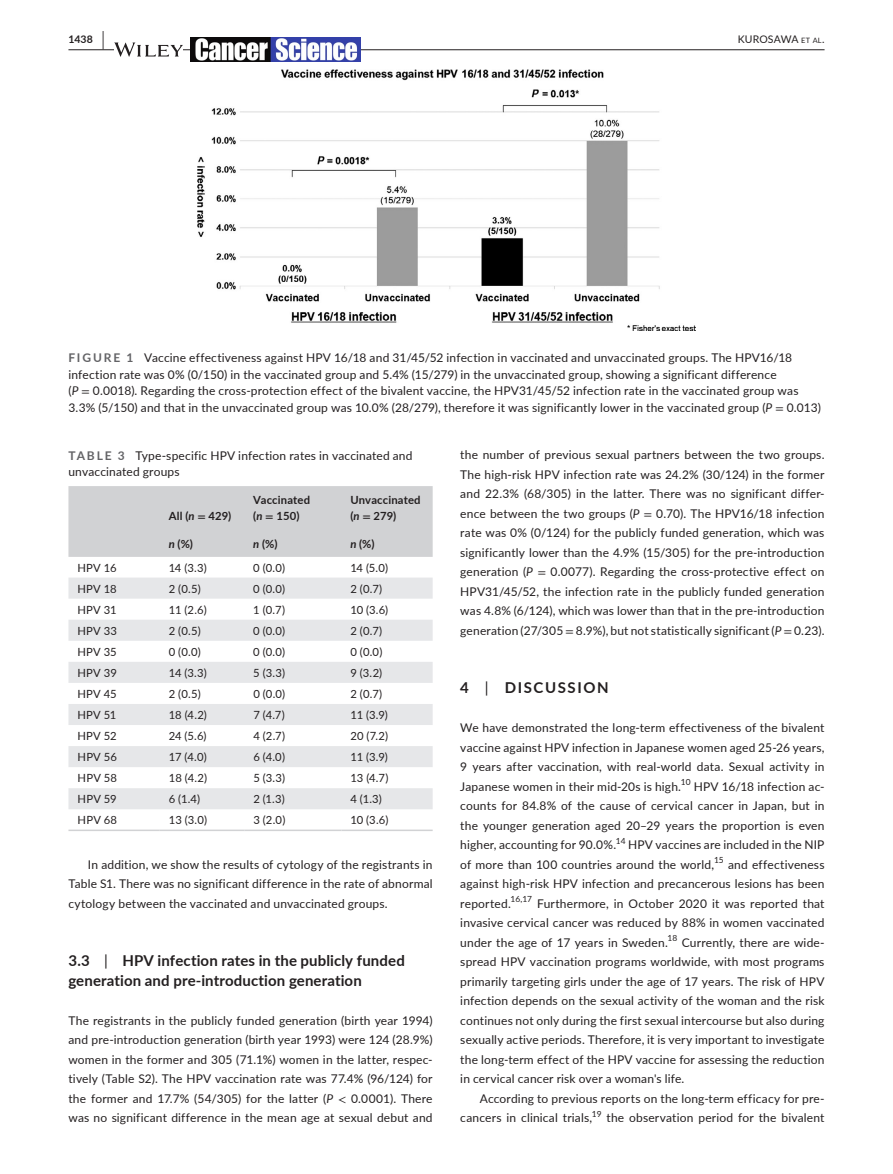
<style>
.page{position:relative;width:893px;height:1174px;background:#fff}
.page>*{position:absolute;margin:0;border:0;box-sizing:border-box;transform-origin:0 0}
.t1{font:700 15px/19.5px "Lato";letter-spacing:.01em;color:#231f20}
.t2{font:700 15px "Lato";letter-spacing:.11em;color:#231f20}
.t3{font:12px/19.5px "Lato";letter-spacing:.015em;color:#231f20;text-align:justify}
.t4{font:11.25px "Lato";letter-spacing:.015em;color:#231f20}
.t5{font:700 11.25px/15.8px "Lato";letter-spacing:.01em;color:#231f20}
.t6{font:10.5px "Lato";letter-spacing:.01em;color:#231f20}
.t7{font:700 10.5px "Lato";color:#231f20}
.t8{font:8.4px "Lato";letter-spacing:-.01em;color:#231f20}
.s1{font-size:19.5px}
.s2{font-size:7.35px}
.s3{font-weight:700;color:#636366}
.s4{font-style:italic}
.s5{font-family:"STIX"}
.s6{font-weight:400}
</style>
<div class="page">
<hr style="left:68px;top:49px;width:756px;height:1px;background:#231f20">
<svg style="left:114px;top:42px;width:69px;height:15px"></svg>
<img style="left:191px;top:38px;width:170px;height:24px">
<img style="left:198px;top:69px;width:497px;height:261px">
<div style="left:68px;top:486px;width:365px;height:71px;background:#d1d2d4"></div>
<svg style="left:68px;top:577px;width:365px;height:232px;fill:#e6e7e9"></svg>
<hr style="left:68px;top:829px;width:92px;height:2px;background:#d1d2d4">
<hr style="left:160px;top:829px;width:84px;height:2px;background:#d1d2d4">
<hr style="left:244px;top:829px;width:97px;height:2px;background:#d1d2d4">
<hr style="left:341px;top:829px;width:92px;height:2px;background:#d1d2d4">
<p class="t7" style="left:68px;top:31px;width:37px">1438 <span class="s1">|</span></p>
<p class="t6" style="left:738px;top:31px;width:88px">KUROSAWA <span class="s2">et al</span>.</p>
<p class="t3" style="left:68px;top:349px;width:754px;line-height:16.5px;text-align:left"><span class="s3">FIGURE 1</span> Vaccine effectiveness against HPV 16/18 and 31/45/52 infection in vaccinated and unvaccinated groups. The HPV16/18 infection rate was 0% (0/150) in the vaccinated group and 5.4% (15/279) in the unvaccinated group, showing a significant difference<br>(<span class="s4">P</span> <span class="s5">=</span> 0.0018). Regarding the cross-protection effect of the bivalent vaccine, the HPV31/45/52 infection rate in the vaccinated group was 3.3% (5/150) and that in the unvaccinated group was 10.0% (28/279), therefore it was significantly lower in the vaccinated group (<span class="s4">P</span> <span class="s5">=</span> 0.013)</p>
<p class="t3" style="left:68px;top:447px;width:346px;line-height:16.5px"><span class="s3">TABLE 3</span> Type-specific HPV infection rates in vaccinated and unvaccinated groups</p>
<p class="t5" style="left:169px;top:507px;width:64px">All (<span class="s4">n</span> <span class="s5">=</span> 429)</p>
<p class="t3" style="left:460px;top:444px;width:366px">the number of previous sexual partners between the two groups.<br>The high-risk HPV infection rate was 24.2% (30/124) in the former and 22.3% (68/305) in the latter. There was no significant differ&shy;ence between the two groups (<span class="s4">P</span> <span class="s5">=</span> 0.70). The HPV16/18 infection rate was 0% (0/124) for the publicly funded generation, which was significantly lower than the 4.9% (15/305) for the pre-introduction generation (<span class="s4">P</span> <span class="s5">=</span> 0.0077). Regarding the cross-protective effect on HPV31/45/52, the infection rate in the publicly funded generation was 4.8% (6/124), which was lower than that in the pre-introduction generation (27/305 <span class="s5">=</span> 8.9%), but not statistically significant (<span class="s4">P</span> <span class="s5">=</span> 0.23).</p>
<p class="t5" style="left:253px;top:492px;width:58px">Vaccinated (<span class="s4">n</span> <span class="s5">=</span> 150)</p>
<p class="t5" style="left:350px;top:492px;width:72px">Unvaccinated (<span class="s4">n</span> <span class="s5">=</span> 279)</p>
<p class="t5" style="left:169px;top:535px;width:26px"><span class="s4">n</span> (%)</p>
<p class="t5" style="left:253px;top:535px;width:26px"><span class="s4">n</span> (%)</p>
<p class="t5" style="left:350px;top:535px;width:26px"><span class="s4">n</span> (%)</p>
<p class="t4" style="left:77px;top:559px;width:41px">HPV 16</p>
<p class="t4" style="left:169px;top:559px;width:39px">14 (3.3)</p>
<p class="t4" style="left:253px;top:559px;width:33px">0 (0.0)</p>
<p class="t4" style="left:350px;top:559px;width:39px">14 (5.0)</p>
<p class="t4" style="left:77px;top:580px;width:41px">HPV 18</p>
<p class="t4" style="left:169px;top:580px;width:33px">2 (0.5)</p>
<p class="t4" style="left:253px;top:580px;width:33px">0 (0.0)</p>
<p class="t4" style="left:350px;top:580px;width:33px">2 (0.7)</p>
<p class="t4" style="left:77px;top:601px;width:41px">HPV 31</p>
<p class="t4" style="left:169px;top:601px;width:39px">11 (2.6)</p>
<p class="t4" style="left:253px;top:601px;width:33px">1 (0.7)</p>
<p class="t4" style="left:350px;top:601px;width:39px">10 (3.6)</p>
<p class="t4" style="left:77px;top:622px;width:41px">HPV 33</p>
<p class="t4" style="left:169px;top:622px;width:33px">2 (0.5)</p>
<p class="t4" style="left:253px;top:622px;width:33px">0 (0.0)</p>
<p class="t4" style="left:350px;top:622px;width:33px">2 (0.7)</p>
<p class="t4" style="left:77px;top:643px;width:41px">HPV 35</p>
<p class="t4" style="left:169px;top:643px;width:33px">0 (0.0)</p>
<p class="t4" style="left:253px;top:643px;width:33px">0 (0.0)</p>
<p class="t4" style="left:350px;top:643px;width:33px">0 (0.0)</p>
<p class="t4" style="left:78px;top:665px;width:41px">HPV 39</p>
<p class="t4" style="left:169px;top:665px;width:39px">14 (3.3)</p>
<p class="t4" style="left:253px;top:665px;width:33px">5 (3.3)</p>
<p class="t4" style="left:350px;top:665px;width:33px">9 (3.2)</p>
<p class="t4" style="left:78px;top:686px;width:41px">HPV 45</p>
<p class="t4" style="left:169px;top:686px;width:33px">2 (0.5)</p>
<p class="t4" style="left:253px;top:686px;width:33px">0 (0.0)</p>
<p class="t4" style="left:350px;top:686px;width:33px">2 (0.7)</p>
<p class="t4" style="left:78px;top:707px;width:40px">HPV 51</p>
<p class="t4" style="left:169px;top:707px;width:40px">18 (4.2)</p>
<p class="t4" style="left:253px;top:707px;width:33px">7 (4.7)</p>
<p class="t4" style="left:350px;top:707px;width:39px">11 (3.9)</p>
<p class="t4" style="left:78px;top:728px;width:41px">HPV 52</p>
<p class="t4" style="left:169px;top:728px;width:39px">24 (5.6)</p>
<p class="t4" style="left:253px;top:728px;width:33px">4 (2.7)</p>
<p class="t4" style="left:350px;top:728px;width:39px">20 (7.2)</p>
<p class="t4" style="left:78px;top:749px;width:41px">HPV 56</p>
<p class="t4" style="left:169px;top:749px;width:39px">17 (4.0)</p>
<p class="t4" style="left:253px;top:749px;width:33px">6 (4.0)</p>
<p class="t4" style="left:350px;top:749px;width:39px">11 (3.9)</p>
<p class="t4" style="left:78px;top:770px;width:41px">HPV 58</p>
<p class="t4" style="left:169px;top:770px;width:40px">18 (4.2)</p>
<p class="t4" style="left:253px;top:770px;width:33px">5 (3.3)</p>
<p class="t4" style="left:350px;top:770px;width:39px">13 (4.7)</p>
<p class="t4" style="left:78px;top:791px;width:41px">HPV 59</p>
<p class="t4" style="left:169px;top:791px;width:33px">6 (1.4)</p>
<p class="t4" style="left:253px;top:791px;width:33px">2 (1.3)</p>
<p class="t4" style="left:351px;top:791px;width:33px">4 (1.3)</p>
<p class="t4" style="left:78px;top:812px;width:41px">HPV 68</p>
<p class="t4" style="left:169px;top:812px;width:40px">13 (3.0)</p>
<p class="t4" style="left:253px;top:812px;width:33px">3 (2.0)</p>
<p class="t4" style="left:351px;top:812px;width:39px">10 (3.6)</p>
<p class="t2" style="left:460px;top:677px;width:150px">4 <span class="s6">|</span> DISCUSSION</p>
<p class="t3" style="left:460px;top:717px;width:366px">We have demonstrated the long-term effectiveness of the bivalent vaccine against HPV infection in Japanese women aged 25-26 years, 9 years after vaccination, with real-world data. Sexual activity in Japanese women in their mid-20s is high.</p>
<p class="t8" style="left:681px;top:776px;width:11px">10</p>
<p class="t3" style="left:460px;top:776px;width:366px;text-indent:233px">HPV 16/18 infection ac&shy;counts for 84.8% of the cause of cervical cancer in Japan, but in the younger generation aged 20–29 years the proportion is even higher, accounting for 90.0%.</p>
<p class="t8" style="left:616px;top:835px;width:11px">14</p>
<p class="t3" style="left:460px;top:834px;width:366px;text-indent:168px">HPV vaccines are included in the NIP of more than 100 countries around the world,</p>
<p class="t8" style="left:714px;top:854px;width:11px">15</p>
<p class="t3" style="left:460px;top:854px;width:366px;text-indent:268px">and effectiveness against high-risk HPV infection and precancerous lesions has been reported.</p>
<p class="t3" style="left:68px;top:854px;width:366px;text-indent:20px">In addition, we show the results of cytology of the registrants in Table S1. There was no significant difference in the rate of abnormal cytology between the vaccinated and unvaccinated groups.</p>
<p class="t8" style="left:511px;top:893px;width:23px">16,17</p>
<p class="t3" style="left:460px;top:893px;width:366px;text-indent:77px">Furthermore, in October 2020 it was reported that invasive cervical cancer was reduced by 88% in women vaccinated under the age of 17 years in Sweden.</p>
<p class="t8" style="left:668px;top:932px;width:11px">18</p>
<p class="t3" style="left:460px;top:932px;width:366px;text-indent:221px">Currently, there are wide&shy;spread HPV vaccination programs worldwide, with most programs primarily targeting girls under the age of 17 years. The risk of HPV infection depends on the sexual activity of the woman and the risk continues not only during the first sexual intercourse but also during sexually active periods. Therefore, it is very important to investigate the long-term effect of the HPV vaccine for assessing the reduction in cervical cancer risk over a woman's life.</p>
<p class="t3" style="left:460px;top:1088px;width:366px;text-align:right">According to previous reports on the long-term efficacy for pre&shy;cancers in clinical trials,<sup>19</sup> the observation period for the bivalent</p>
<p class="t1" style="left:68px;top:950px;width:338px">3.3 <span class="s6">|</span> HPV infection rates in the publicly funded generation and pre-introduction generation</p>
<p class="t3" style="left:68px;top:1010px;width:366px">The registrants in the publicly funded generation (birth year 1994) and pre-introduction generation (birth year 1993) were 124 (28.9%) women in the former and 305 (71.1%) women in the latter, respec&shy;tively (Table S2). The HPV vaccination rate was 77.4% (96/124) for the former and 17.7% (54/305) for the latter (<span class="s4">P</span> <span class="s5">&lt;</span> 0.0001). There was no significant difference in the mean age at sexual debut and</p>
</div>
